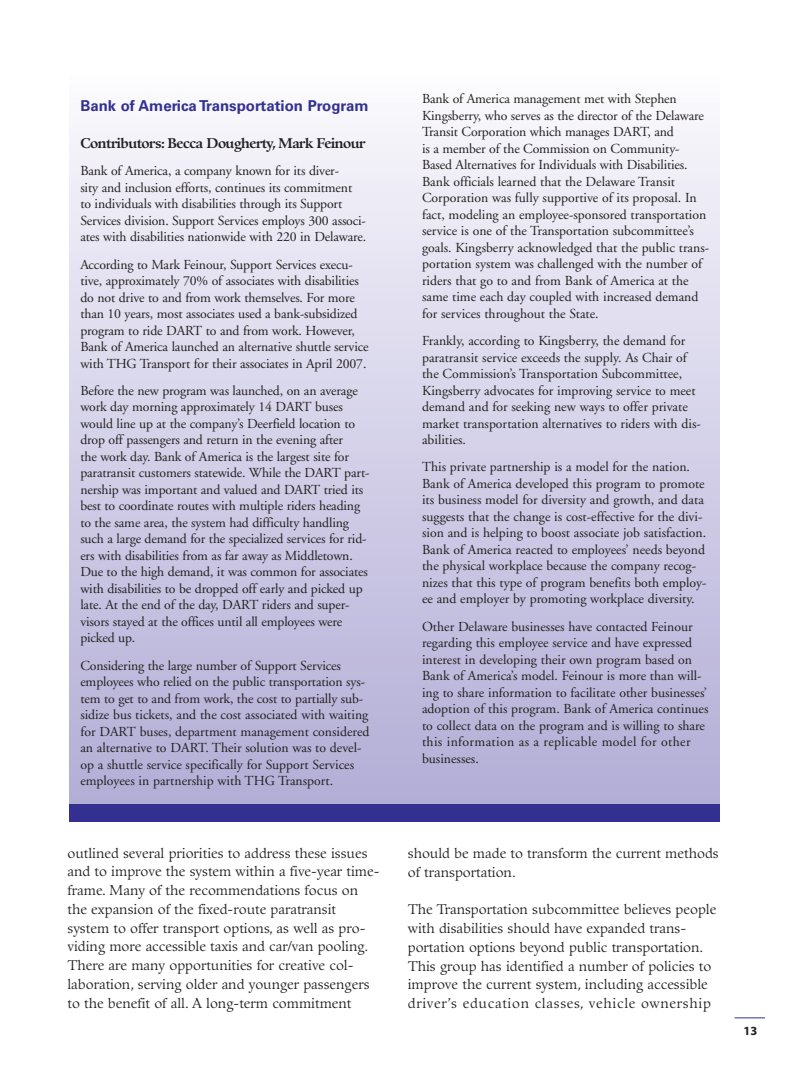
<style>
.page{position:relative;width:810px;height:1080px;background:#fff}
.page>*{position:absolute;margin:0;border:0;box-sizing:border-box;transform-origin:0 0}
.t1{font:700 15px "Univers";color:#333092}
.t2{font:13.75px/16.5px "Adobe Garamond";letter-spacing:-.005em;color:#231f20}
.t3{font:13.75px/18.8px "Guardi";color:#231f20}
.t4{font:700 13.75px "Guardi";letter-spacing:-.04em;color:#231f20}
.t5{font:700 12.5px "Myriad Pro";color:#231f20}
</style>
<div class="page">
<hr style="left:735px;top:1018px;width:30px;height:1px;background:#333092">
<div style="left:69px;top:75px;width:651px;height:745px;background:linear-gradient(to bottom,#faf9fd,#b0abd5)"></div>
<div style="left:69px;top:804px;width:651px;height:18px;background:#333092"></div>
<p class="t1" style="left:80px;top:100px;width:290px">Bank of America Transportation Program</p>
<p class="t4" style="left:80px;top:137px;width:287px">Contributors: Becca Dougherty, Mark Feinour</p>
<p class="t2" style="left:80px;top:164px;width:287px">Bank of America, a company known for its diver-<br>sity and inclusion efforts, continues its commitment to individuals with disabilities through its Support Services division. Support Services employs 300 associ&shy;ates with disabilities nationwide with 220 in Delaware.</p>
<p class="t2" style="left:80px;top:257px;width:290px">According to Mark Feinour, Support Services execu&shy;tive, approximately 70% of associates with disabilities do not drive to and from work themselves. For more than 10 years, most associates used a bank-subsidized program to ride DART to and from work. However, Bank of America launched an alternative shuttle service with THG Transport for their associates in April 2007.</p>
<p class="t2" style="left:80px;top:384px;width:291px">Before the new program was launched, on an average work day morning approximately 14 DART buses would line up at the company’s Deerfield location to drop off passengers and return in the evening after<br>the work day. Bank of America is the largest site for paratransit customers statewide. While the DART part&shy;nership was important and valued and DART tried its best to coordinate routes with multiple riders heading to the same area, the system had difficulty handling such a large demand for the specialized services for rid&shy;ers with disabilities from as far away as Middletown.<br>Due to the high demand, it was common for associates with disabilities to be dropped off early and picked up late. At the end of the day, DART riders and super&shy;visors stayed at the offices until all employees were picked up.</p>
<p class="t2" style="left:80px;top:658px;width:291px">Considering the large number of Support Services employees who relied on the public transportation sys&shy;tem to get to and from work, the cost to partially sub&shy;sidize bus tickets, and the cost associated with waiting for DART buses, department management considered an alternative to DART. Their solution was to devel&shy;op a shuttle service specifically for Support Services employees in partnership with THG Transport.</p>
<p class="t3" style="left:68px;top:845px;width:314px">outlined several priorities to address these issues and to improve the system within a five-year time&shy;frame. Many of the recommendations focus on the expansion of the fixed-route paratransit system to offer transport options, as well as pro&shy;viding more accessible taxis and car/van pooling.<br>There are many opportunities for creative col&shy;laboration, serving older and younger passengers to the benefit of all. A long-term commitment</p>
<p class="t2" style="left:422px;top:92px;width:289px">Bank of America management met with Stephen Kingsberry, who serves as the director of the Delaware Transit Corporation which manages DART, and<br>is a member of the Commission on Community-Based Alternatives for Individuals with Disabilities.<br>Bank officials learned that the Delaware Transit Corporation was fully supportive of its proposal. In fact, modeling an employee-sponsored transportation service is one of the Transportation subcommittee’s goals. Kingsberry acknowledged that the public trans&shy;portation system was challenged with the number of riders that go to and from Bank of America at the same time each day coupled with increased demand for services throughout the State.</p>
<p class="t2" style="left:422px;top:334px;width:280px">Frankly, according to Kingsberry, the demand for paratransit service exceeds the supply. As Chair of the Commission’s Transportation Subcommittee, Kingsberry advocates for improving service to meet demand and for seeking new ways to offer private market transportation alternatives to riders with dis&shy;abilities.</p>
<p class="t2" style="left:422px;top:460px;width:286px">This private partnership is a model for the nation.<br>Bank of America developed this program to promote its business model for diversity and growth, and data suggests that the change is cost-effective for the divi&shy;sion and is helping to boost associate job satisfaction.<br>Bank of America reacted to employees’ needs beyond the physical workplace because the company recog&shy;nizes that this type of program benefits both employ&shy;ee and employer by promoting workplace diversity.</p>
<p class="t2" style="left:422px;top:619px;width:288px">Other Delaware businesses have contacted Feinour regarding this employee service and have expressed interest in developing their own program based on Bank of America’s model. Feinour is more than will&shy;ing to share information to facilitate other businesses’ adoption of this program. Bank of America continues to collect data on the program and is willing to share this information as a replicable model for other businesses.</p>
<p class="t3" style="left:408px;top:845px;width:312px">should be made to transform the current methods of transportation.</p>
<p class="t3" style="left:408px;top:902px;width:310px">The Transportation subcommittee believes people with disabilities should have expanded trans&shy;portation options beyond public transportation.<br>This group has identified a number of policies to improve the current system, including accessible driver’s education classes, vehicle ownership</p>
<p class="t5" style="left:744px;top:1026px;width:15px">13</p>
</div>
